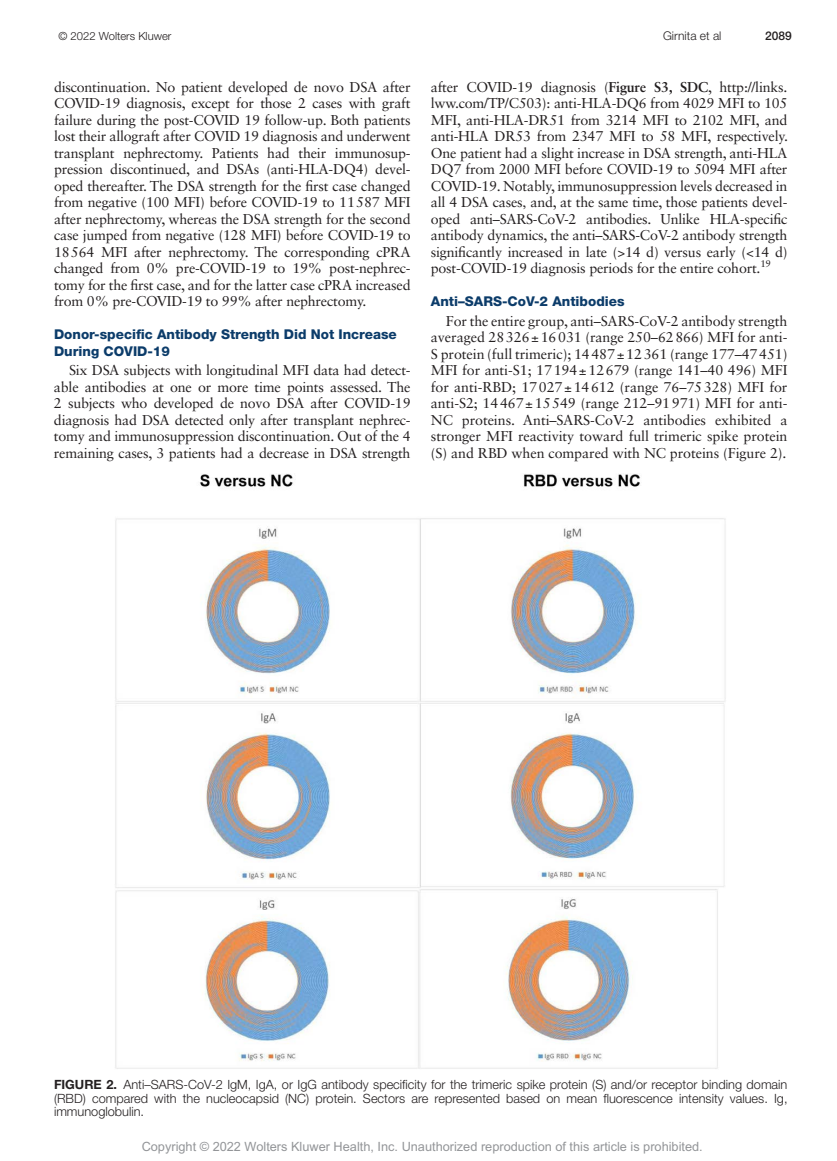
<style>
.page{position:relative;width:837px;height:1161px;background:#fff}
.page>*{position:absolute;margin:0;border:0;box-sizing:border-box;transform-origin:0 0}
.t1{font:14.25px/16.5px "Sabon LT Std";letter-spacing:-.015em;color:#231f20;text-align:justify}
.t2{font:800 13.5px/16.5px "Helvetica Neue LT Std";color:#0c3c6a}
.t3{font:300 12.75px/13.5px "Helvetica Neue LT Std";color:#231f20;text-align:justify}
.t4{font:12.75px "Arial MT Std";color:#939598}
.t5{font:300 12px "Helvetica Neue LT Std";color:#231f20}
.t6{font:500 12px "Helvetica Neue LT Std";color:#231f20}
.t7{font:300 11.25px "Helvetica Neue LT Std";color:#231f20}
.t8{font:9.75px "Sabon LT Std";color:#231f20}
.s1{font-weight:700}
</style>
<div class="page">
<img style="left:115px;top:474px;width:611px;height:595px">
<p class="t7" style="left:58px;top:29px;width:114px">© 2022 Wolters Kluwer</p>
<p class="t5" style="left:663px;top:28px;width:60px">Girnita et al</p>
<p class="t6" style="left:765px;top:28px;width:28px">2089</p>
<p class="t1" style="left:54px;top:79px;width:358px">discontinuation. No patient developed de novo DSA after COVID-19 diagnosis, except for those 2 cases with graft failure during the post-COVID 19 follow-up. Both patients lost their allograft after COVID 19 diagnosis and underwent transplant nephrectomy. Patients had their immunosup&shy;pression discontinued, and DSAs (anti-HLA-DQ4) devel&shy;oped thereafter. The DSA strength for the first case changed from negative (100 MFI) before COVID-19 to 11587 MFI after nephrectomy, whereas the DSA strength for the second case jumped from negative (128 MFI) before COVID-19 to 18564 MFI after nephrectomy. The corresponding cPRA changed from 0% pre-COVID-19 to 19% post-nephrec&shy;tomy for the first case, and for the latter case cPRA increased from 0% pre-COVID-19 to 99% after nephrectomy.</p>
<p class="t2" style="left:54px;top:326px;width:344px">Donor-specific Antibody Strength Did Not Increase<br>During COVID-19</p>
<p class="t1" style="left:54px;top:362px;width:358px;text-indent:15px">Six DSA subjects with longitudinal MFI data had detect&shy;able antibodies at one or more time points assessed. The 2 subjects who developed de novo DSA after COVID-19 diagnosis had DSA detected only after transplant nephrec&shy;tomy and immunosuppression discontinuation. Out of the 4 remaining cases, 3 patients had a decrease in DSA strength</p>
<p class="t1" style="left:431px;top:79px;width:359px">after COVID-19 diagnosis (<span class="s1">Figure S3, SDC</span>, http://links. lww.com/TP/C503): anti-HLA-DQ6 from 4029 MFI to 105<br>MFI, anti-HLA-DR51 from 3214 MFI to 2102 MFI, and anti-HLA DR53 from 2347 MFI to 58 MFI, respectively.<br>One patient had a slight increase in DSA strength, anti-HLA DQ7 from 2000 MFI before COVID-19 to 5094 MFI after COVID-19. Notably, immunosuppression levels decreased in all 4 DSA cases‚ and, at the same time, those patients devel&shy;oped anti–SARS-CoV-2 antibodies. Unlike HLA-specific antibody dynamics, the anti–SARS-CoV-2 antibody strength significantly increased in late (&gt;14 d) versus early (&lt;14 d) post-COVID-19 diagnosis periods for the entire cohort.</p>
<p class="t8" style="left:760px;top:258px;width:12px">19</p>
<p class="t2" style="left:431px;top:293px;width:195px">Anti–SARS-CoV-2 Antibodies</p>
<p class="t1" style="left:431px;top:313px;width:358px;text-indent:15px">For the entire group, anti–SARS-CoV-2 antibody strength averaged 28326±16031 (range 250–62866) MFI for anti-S protein (full trimeric); 14487±12361 (range 177–47451)<br>MFI for anti-S1; 17194±12679 (range 141–40 496) MFI for anti-RBD; 17027±14612 (range 76–75328) MFI for anti-S2; 14467±15549 (range 212–91971) MFI for anti-NC proteins. Anti–SARS-CoV-2 antibodies exhibited a stronger MFI reactivity toward full trimeric spike protein (S) and RBD when compared with NC proteins (Figure 2).</p>
<p class="t3" style="left:54px;top:1077px;width:735px"><span class="s1">FIGURE 2.</span> Anti–SARS-CoV-2 IgM, IgA, or IgG antibody specificity for the trimeric spike protein (S) and/or receptor binding domain (RBD) compared with the nucleocapsid (NC) protein. Sectors are represented based on mean fluorescence intensity values. Ig, immunoglobulin.</p>
<p class="t4" style="left:142px;top:1139px;width:563px">Copyright © 2022 Wolters Kluwer Health, Inc. Unauthorized reproduction of this article is prohibited.</p>
</div>
